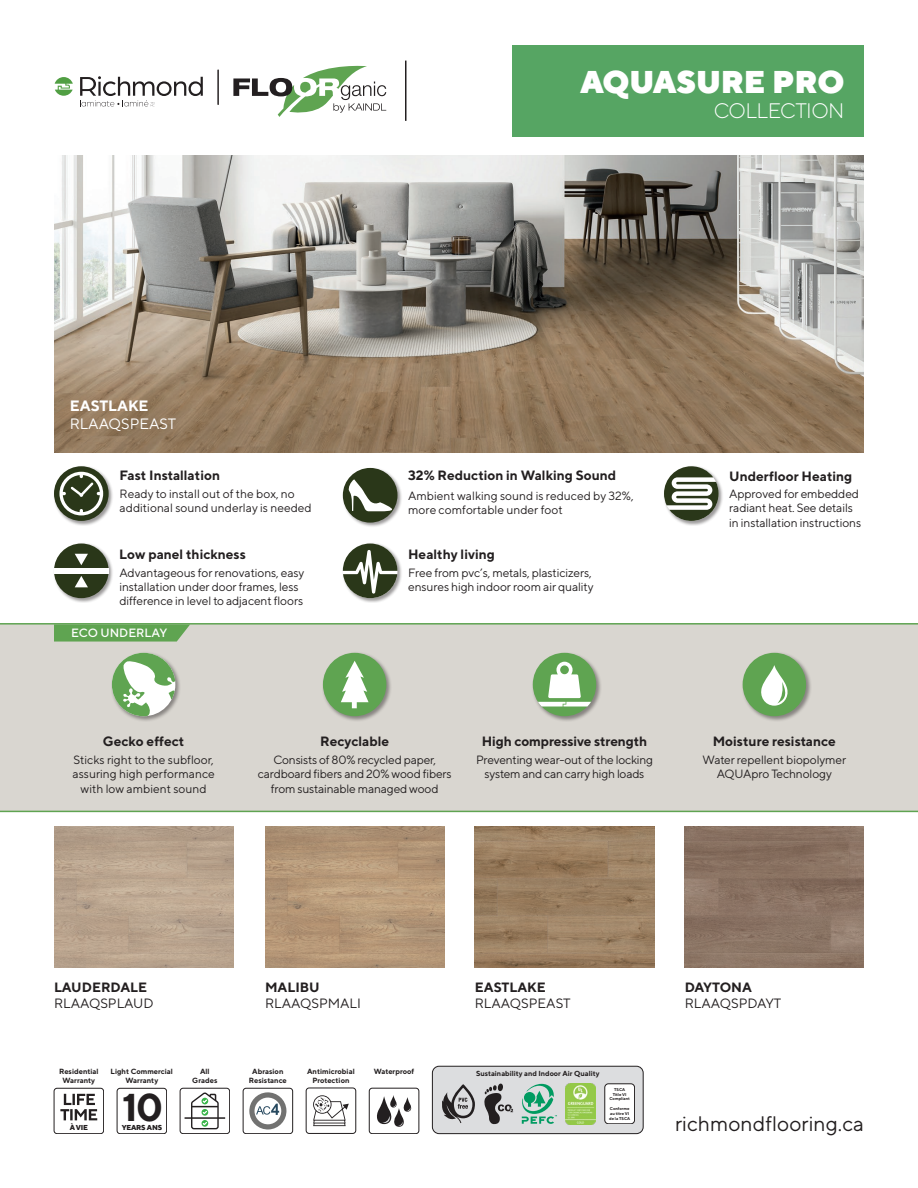
<style>
.page{position:relative;width:918px;height:1188px;background:#fff}
.page>*{position:absolute;margin:0;border:0;box-sizing:border-box;transform-origin:0 0}
.t1{font:700 38.85px "TT Norms";color:#231f20}
.t2{font:900 31.5px "TT Norms";color:#fff}
.t3{font:21px "TT Norms";color:#231f20}
.t4{font:300 21px "TT Norms";letter-spacing:-.03em;color:#fff}
.t5{font:15px "TT Norms";color:#fff}
.t6{font:700 15px "TT Norms";color:#fff}
.t7{font:700 13.5px "TT Norms";color:#231f20}
.t8{font:13.5px/16.2px "TT Norms";color:#231f20}
.t9{font:12px/14.4px "TT Norms";letter-spacing:-.01em;color:#231f20}
.t10{font:500 12px "TT Norms";color:#fff}
.t11{font:700 7.5px/9px "TT Norms";color:#231f20;text-align:center}
.t12{font:700 7.35px "TT Norms";color:#231f20}
.t13{font:800 7.2px "TT Norms";letter-spacing:-.03em;color:#231f20}
.t14{font:700 4.2px/4.9px "TT Norms";color:#231f20;text-align:center}
.s1{font-weight:700}
</style>
<div class="page">
<div style="left:512px;top:45px;width:352px;height:92px;background:#56a563"></div>
<div style="left:0;top:623px;width:918px;height:189px;background:#d9d6d0"></div>
<svg style="left:54px;top:624px;width:136px;height:18px"></svg>
<img style="left:54px;top:155px;width:810px;height:297px">
<div style="left:53px;top:465px;width:60px;height:61px;background:#231f20;opacity:.45"></div>
<svg style="left:54px;top:466px;width:55px;height:55px"></svg>
<svg style="left:59px;top:472px;width:44px;height:43px"></svg>
<div style="left:663px;top:465px;width:61px;height:61px;background:#231f20;opacity:.45"></div>
<svg style="left:664px;top:466px;width:55px;height:55px"></svg>
<div style="left:53px;top:543px;width:60px;height:60px;background:#231f20;opacity:.45"></div>
<div style="left:54px;top:544px;width:55px;height:54px;background:#2a3719;border-radius:50%"></div>
<svg style="left:75px;top:576px;width:13px;height:11px"></svg>
<svg style="left:75px;top:554px;width:13px;height:11px"></svg>
<div style="left:54px;top:568px;width:55px;height:5px;background:#fff"></div>
<div style="left:342px;top:467px;width:60px;height:60px;background:#231f20;opacity:.45"></div>
<div style="left:343px;top:468px;width:55px;height:55px;background:#2a3719;border-radius:50%"></div>
<svg style="left:348px;top:479px;width:44px;height:32px"></svg>
<div style="left:342px;top:543px;width:60px;height:60px;background:#231f20;opacity:.45"></div>
<svg style="left:343px;top:544px;width:55px;height:54px"></svg>
<div style="left:111px;top:652px;width:70px;height:70px;background:#231f20;opacity:.45"></div>
<svg style="left:112px;top:653px;width:63px;height:63px"></svg>
<div style="left:322px;top:652px;width:70px;height:70px;background:#231f20;opacity:.45"></div>
<div style="left:323px;top:653px;width:63px;height:63px;background:#5fa451;border-radius:50%"></div>
<svg style="left:341px;top:661px;width:28px;height:47px"></svg>
<div style="left:741px;top:652px;width:71px;height:70px;background:#231f20;opacity:.45"></div>
<div style="left:743px;top:653px;width:63px;height:63px;background:#5fa451;border-radius:50%"></div>
<svg style="left:761px;top:665px;width:27px;height:41px"></svg>
<div style="left:532px;top:652px;width:70px;height:70px;background:#231f20;opacity:.45"></div>
<div style="left:533px;top:653px;width:63px;height:63px;background:#5fa451;border-radius:50%"></div>
<svg style="left:538px;top:662px;width:53px;height:44px"></svg>
<div style="left:553px;top:678px;width:23px;height:17px;background:#fff"></div>
<img style="left:265px;top:827px;width:179px;height:140px">
<img style="left:54px;top:827px;width:179px;height:140px">
<img style="left:685px;top:827px;width:179px;height:140px">
<img style="left:475px;top:827px;width:179px;height:140px">
<hr style="left:405px;top:61px;width:1px;height:60px;background:#231f20">
<svg style="left:233px;top:65px;width:153px;height:52px"></svg>
<svg style="left:55px;top:77px;width:18px;height:19px"></svg>
<svg style="left:80px;top:76px;width:123px;height:30px"></svg>
<hr style="left:218px;top:70px;width:1px;height:34px;background:#231f20">
<div style="left:369px;top:1088px;width:50px;height:46px;border:1px solid #231f20;border-radius:3px"></div>
<svg style="left:377px;top:1095px;width:35px;height:32px"></svg>
<div style="left:117px;top:1088px;width:50px;height:46px;border:1px solid #231f20;border-radius:3px"></div>
<svg style="left:60px;top:1094px;width:37px;height:26px"></svg>
<div style="left:54px;top:1088px;width:50px;height:46px;border:1px solid #231f20;border-radius:3px"></div>
<svg style="left:313px;top:1095px;width:36px;height:31px"></svg>
<div style="left:306px;top:1088px;width:50px;height:46px;border:1px solid #231f20;border-radius:3px"></div>
<div style="left:180px;top:1088px;width:50px;height:46px;border:1px solid #231f20;border-radius:3px"></div>
<svg style="left:191px;top:1092px;width:28px;height:38px"></svg>
<hr style="left:185px;top:1117px;width:40px;height:2px;background:#231f20">
<div style="left:243px;top:1088px;width:50px;height:46px;border:1px solid #231f20;border-radius:3px"></div>
<svg style="left:249px;top:1092px;width:38px;height:38px"></svg>
<div style="left:432px;top:1066px;width:211px;height:68px;background:#dcdddf;border-radius:7px"></div>
<div style="left:432px;top:1066px;width:212px;height:68px;border:1px solid #231f20;border-radius:7px"></div>
<svg style="left:484px;top:1084px;width:29px;height:40px"></svg>
<img style="left:566px;top:1084px;width:30px;height:40px">
<svg style="left:522px;top:1084px;width:35px;height:40px"></svg>
<div style="left:605px;top:1084px;width:30px;height:40px;background:#fff;border-radius:4px"></div>
<div style="left:605px;top:1084px;width:30px;height:40px;border:1px solid #231f20;border-radius:4px"></div>
<svg style="left:442px;top:1084px;width:33px;height:39px"></svg>
<p class="t2" style="left:580px;top:62px;width:266px">AQUASURE PRO</p>
<p class="t4" style="left:714px;top:98px;width:132px">COLLECTION</p>
<p class="t6" style="left:70px;top:397px;width:80px">EASTLAKE</p>
<p class="t5" style="left:70px;top:415px;width:108px">RLAAQSPEAST</p>
<p class="t7" style="left:120px;top:467px;width:102px">Fast Installation</p>
<p class="t7" style="left:408px;top:466px;width:210px">32% Reduction in Walking Sound</p>
<p class="t7" style="left:729px;top:468px;width:125px">Underfloor Heating</p>
<p class="t9" style="left:120px;top:486px;width:194px">Ready to install out of the box, no additional sound underlay is needed</p>
<p class="t9" style="left:408px;top:488px;width:227px">Ambient walking sound is reduced by 32%, more comfortable under foot</p>
<p class="t9" style="left:729px;top:486px;width:133px">Approved for embedded radiant heat. See details in installation instructions</p>
<p class="t7" style="left:119px;top:546px;width:128px">Low panel thickness</p>
<p class="t7" style="left:408px;top:546px;width:88px">Healthy living</p>
<p class="t9" style="left:119px;top:565px;width:187px">Advantageous for renovations, easy installation under door frames, less difference in level to adjacent floors</p>
<p class="t9" style="left:408px;top:565px;width:187px">Free from pvc’s, metals, plasticizers, ensures high indoor room air quality</p>
<p class="t10" style="left:71px;top:626px;width:98px">ECO UNDERLAY</p>
<p class="t7" style="left:103px;top:733px;width:83px">Gecko effect</p>
<p class="t7" style="left:320px;top:733px;width:71px">Recyclable</p>
<p class="t7" style="left:482px;top:733px;width:167px">High compressive strength</p>
<p class="t7" style="left:713px;top:733px;width:125px">Moisture resistance</p>
<p class="t9" style="left:72px;top:752px;width:144px;text-align:center">Sticks right to the subfloor, assuring high performance with low ambient sound</p>
<p class="t9" style="left:258px;top:752px;width:195px;text-align:center">Consists of 80% recycled paper, cardboard fibers and 20% wood fibers from sustainable managed wood</p>
<p class="t9" style="left:476px;top:752px;width:179px;text-align:center">Preventing wear-out of the locking system and can carry high loads</p>
<p class="t9" style="left:703px;top:752px;width:145px;text-align:center">Water repellent biopolymer<br>AQUApro Technology</p>
<p class="t7" style="left:54px;top:979px;width:95px">LAUDERDALE</p>
<p class="t8" style="left:54px;top:995px;width:101px">RLAAQSPLAUD</p>
<p class="t7" style="left:265px;top:979px;width:56px">MALIBU</p>
<p class="t8" style="left:265px;top:995px;width:98px">RLAAQSPMALI</p>
<p class="t7" style="left:475px;top:979px;width:72px">EASTLAKE</p>
<p class="t8" style="left:475px;top:995px;width:97px">RLAAQSPEAST</p>
<p class="t8" style="left:685px;top:979px;width:98px"><span class="s1">DAYTONA<br></span>RLAAQSPDAYT</p>
<p class="t11" style="left:59px;top:1067px;width:41px">Residential</p>
<p class="t11" style="left:62px;top:1076px;width:34px">Warranty</p>
<p class="t11" style="left:111px;top:1067px;width:64px">Light Commercial</p>
<p class="t11" style="left:125px;top:1076px;width:34px">Warranty</p>
<p class="t11" style="left:307px;top:1067px;width:49px">Antimicrobial<br>Protection</p>
<p class="t11" style="left:252px;top:1067px;width:33px">Abrasion</p>
<p class="t11" style="left:249px;top:1076px;width:40px">Resistance</p>
<p class="t11" style="left:200px;top:1067px;width:11px">All</p>
<p class="t11" style="left:192px;top:1076px;width:27px">Grades</p>
<p class="t11" style="left:374px;top:1067px;width:42px">Waterproof</p>
<p class="t12" style="left:476px;top:1069px;width:125px">Sustainability and Indoor Air Quality</p>
<p class="t13" style="left:70px;top:1122px;width:20px">À VIE</p>
<p class="t1" style="left:122px;top:1083px;width:43px">10</p>
<p class="t13" style="left:122px;top:1122px;width:42px">YEARS ANS</p>
<p class="t14" style="left:609px;top:1087px;width:22px">TSCA<br>Title VI<br>Compliant</p>
<p class="t14" style="left:609px;top:1106px;width:23px;text-align:left">Conforme au titre VI de la TSCA</p>
<p class="t3" style="left:675px;top:1111px;width:191px">richmondflooring.ca</p>
</div>
